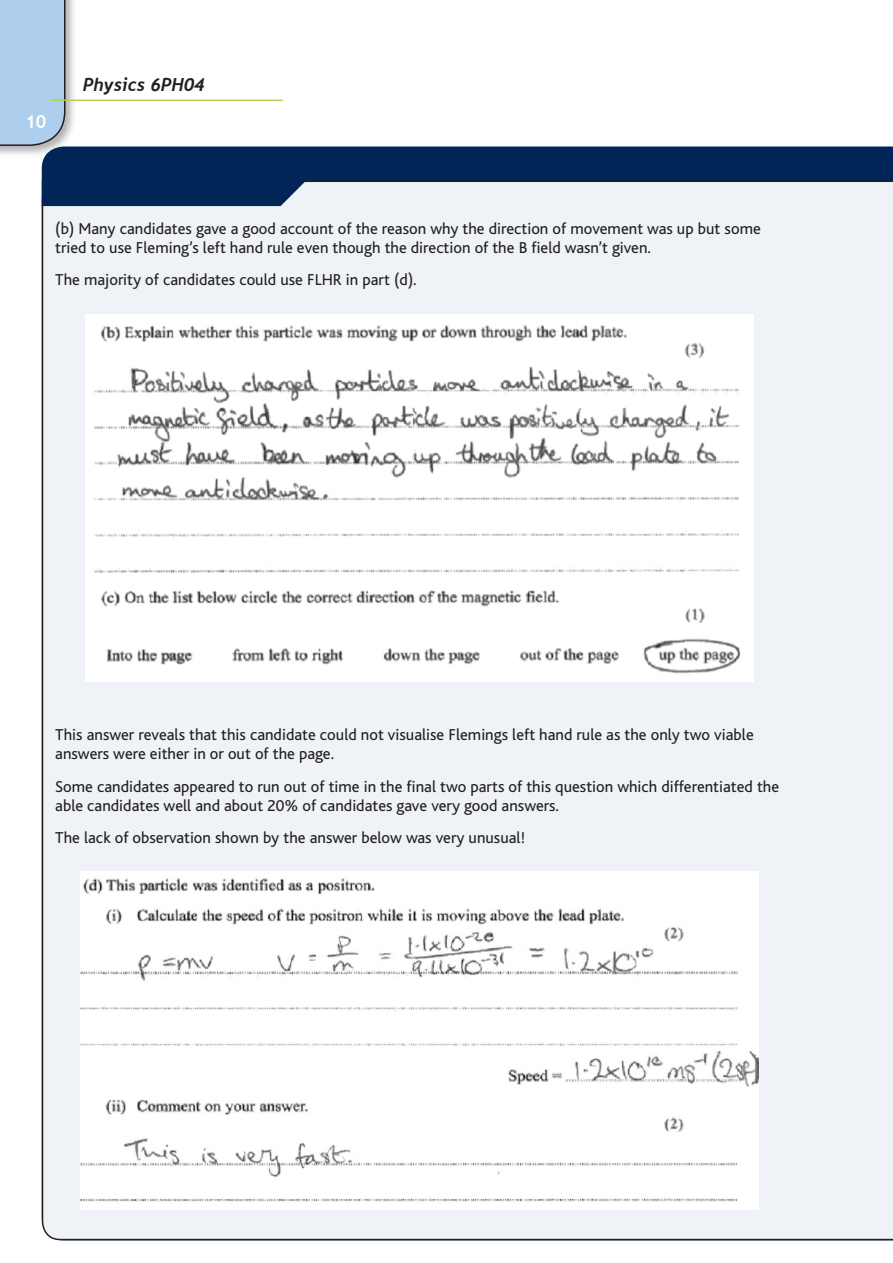
<style>
.page{position:relative;width:893px;height:1263px;background:#fff}
.page>*{position:absolute;margin:0;border:0;box-sizing:border-box;transform-origin:0 0}
.t1{font:italic 700 18px "Trebuchet";color:#231f20}
.t2{font:700 18px "Trebuchet MS";color:#fff}
.Body_text{font:16.5px/19.5px "Bliss";color:#231f20}
</style>
<div class="page">
<div style="left:0;top:0;width:77px;height:158px;background:#231f20;opacity:.35"></div>
<div style="left:0;top:0;width:65px;height:146px;background:#adceec"></div>
<hr style="left:50px;top:99px;width:233px;height:2px;background:#b0d354">
<div style="left:42px;top:146px;width:850px;height:35px;background:#002556"></div>
<div style="left:42px;top:181px;width:850px;height:1059px;background:#eff3f7"></div>
<svg style="left:42px;top:180px;width:264px;height:26px;background:#0b2e5d"></svg>
<svg style="left:892px;top:146px;width:1px;height:1094px"></svg>
<img style="left:85px;top:315px;width:668px;height:366px">
<img style="left:81px;top:872px;width:678px;height:337px">
<p class="t2" style="left:25px;top:110px;width:23px">1 0</p>
<p class="t1" style="left:83px;top:74px;width:123px">Physics 6PH04</p>
<p class="Body_text" style="left:55px;top:219px;width:707px">(b) Many candidates gave a good account of the reason why the direction of movement was up but some tried to use Fleming’s left hand rule even though the direction of the B field wasn’t given.</p>
<p class="Body_text" style="left:55px;top:271px;width:363px">The majority of candidates could use FLHR in part (d).</p>
<p class="Body_text" style="left:55px;top:725px;width:700px">This answer reveals that this candidate could not visualise Flemings left hand rule as the only two viable answers were either in or out of the page.</p>
<p class="Body_text" style="left:55px;top:777px;width:725px">Some candidates appeared to run out of time in the final two parts of this question which differentiated the able candidates well and about 20% of candidates gave very good answers.</p>
<p class="Body_text" style="left:55px;top:829px;width:471px">The lack of observation shown by the answer below was very unusual!</p>
</div>
